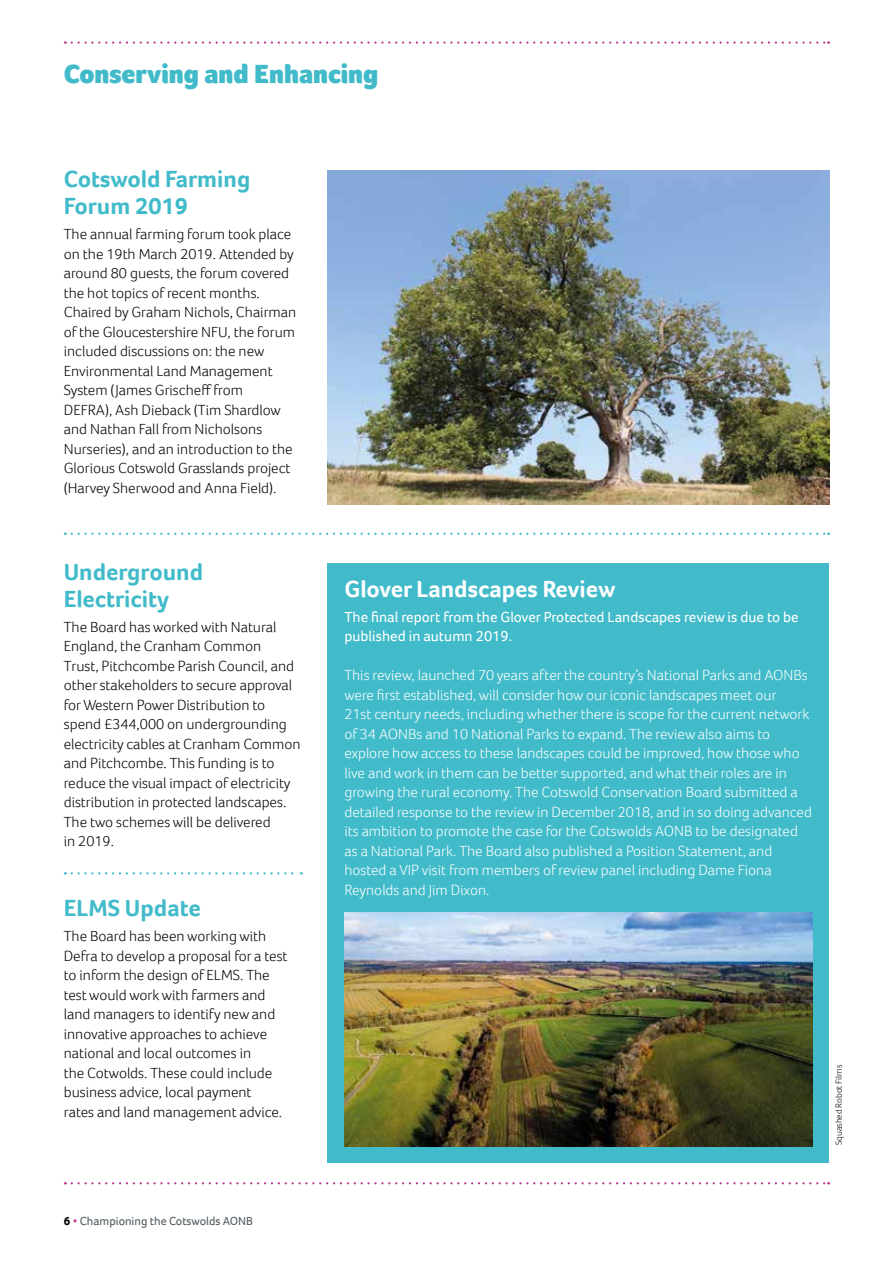
<style>
.page{position:relative;width:893px;height:1263px;background:#fff}
.page>*{position:absolute;margin:0;border:0;box-sizing:border-box;transform-origin:0 0}
.t1{font:900 27px "Foco";color:#41bbc9}
.t2{font:700 24px/27px "Foco";color:#41bbc9}
.t3{font:700 24px "Foco";color:#fff}
.t4{font:300 15px/19.5px "Foco";color:#000}
.t5{font:300 15px/19.5px "Foco";color:#fff}
.t6{font:15px/19.5px "Foco";color:#fff}
.t7{font:12px "Foco";color:#4e575d}
.t8{font:300 9px "Foco";color:#000}
.s1{font-weight:700;color:#000}
.s2{font-weight:300;color:#bd3b8e}
</style>
<div class="page">
<svg style="left:72px;top:1182px;width:757px;height:2px"></svg>
<svg style="left:72px;top:41px;width:757px;height:3px"></svg>
<img style="left:327px;top:170px;width:502px;height:335px">
<svg style="left:72px;top:533px;width:757px;height:2px"></svg>
<div style="left:327px;top:563px;width:502px;height:599px;background:#41bbc9"></div>
<img style="left:344px;top:912px;width:468px;height:234px">
<svg style="left:72px;top:872px;width:230px;height:2px"></svg>
<h1 class="t1" style="left:64px;top:56px;width:316px">Conserving and Enhancing</h1>
<h2 class="t2" style="left:64px;top:165px;width:188px">Cotswold Farming<br>Forum 2019</h2>
<p class="t4" style="left:64px;top:224px;width:234px">The annual farming forum took place on the 19th March 2019. Attended by around 80 guests, the forum covered the hot topics of recent months.<br>Chaired by Graham Nichols, Chairman of the Gloucestershire NFU, the forum included discussions on: the new Environmental Land Management System (James Grischeff from<br>DEFRA), Ash Dieback (Tim Shardlow and Nathan Fall from Nicholsons Nurseries), and an introduction to the Glorious Cotswold Grasslands project (Harvey Sherwood and Anna Field).</p>
<h2 class="t2" style="left:64px;top:558px;width:141px">Underground<br>Electricity</h2>
<p class="t4" style="left:64px;top:617px;width:238px">The Board has worked with Natural England, the Cranham Common<br>Trust, Pitchcombe Parish Council, and other stakeholders to secure approval for Western Power Distribution to spend £344,000 on undergrounding electricity cables at Cranham Common and Pitchcombe. This funding is to reduce the visual impact of electricity distribution in protected landscapes.<br>The two schemes will be delivered<br>in 2019.</p>
<h2 class="t2" style="left:64px;top:894px;width:138px">ELMS Update</h2>
<p class="t4" style="left:64px;top:926px;width:225px">The Board has been working with<br>Defra to develop a proposal for a test to inform the design of ELMS. The test would work with farmers and land managers to identify new and innovative approaches to achieve national and local outcomes in<br>the Cotwolds. These could include business advice, local payment<br>rates and land management advice.</p>
<p class="t7" style="left:64px;top:1213px;width:191px"><span class="s1">6</span> <span class="s2">•</span> Championing the Cotswolds AONB</p>
<h2 class="t3" style="left:344px;top:573px;width:273px">Glover Landscapes Review</h2>
<p class="t6" style="left:344px;top:607px;width:456px">The final report from the Glover Protected Landscapes review is due to be published in autumn 2019.</p>
<p class="t5" style="left:344px;top:665px;width:469px">This review, launched 70 years after the country’s National Parks and AONBs were first established, will consider how our iconic landscapes meet our<br>21st century needs, including whether there is scope for the current network of 34 AONBs and 10 National Parks to expand. The review also aims to explore how access to these landscapes could be improved, how those who live and work in them can be better supported, and what their roles are in growing the rural economy. The Cotswold Conservation Board submitted a detailed response to the review in December 2018, and in so doing advanced its ambition to promote the case for the Cotswolds AONB to be designated as a National Park. The Board also published a Position Statement, and hosted a VIP visit from members of review panel including Dame Fiona Reynolds and Jim Dixon.</p>
<p class="t8" style="left:833px;top:1145px;width:82px;rotate:-90deg">Squashed Robot Films</p>
</div>
